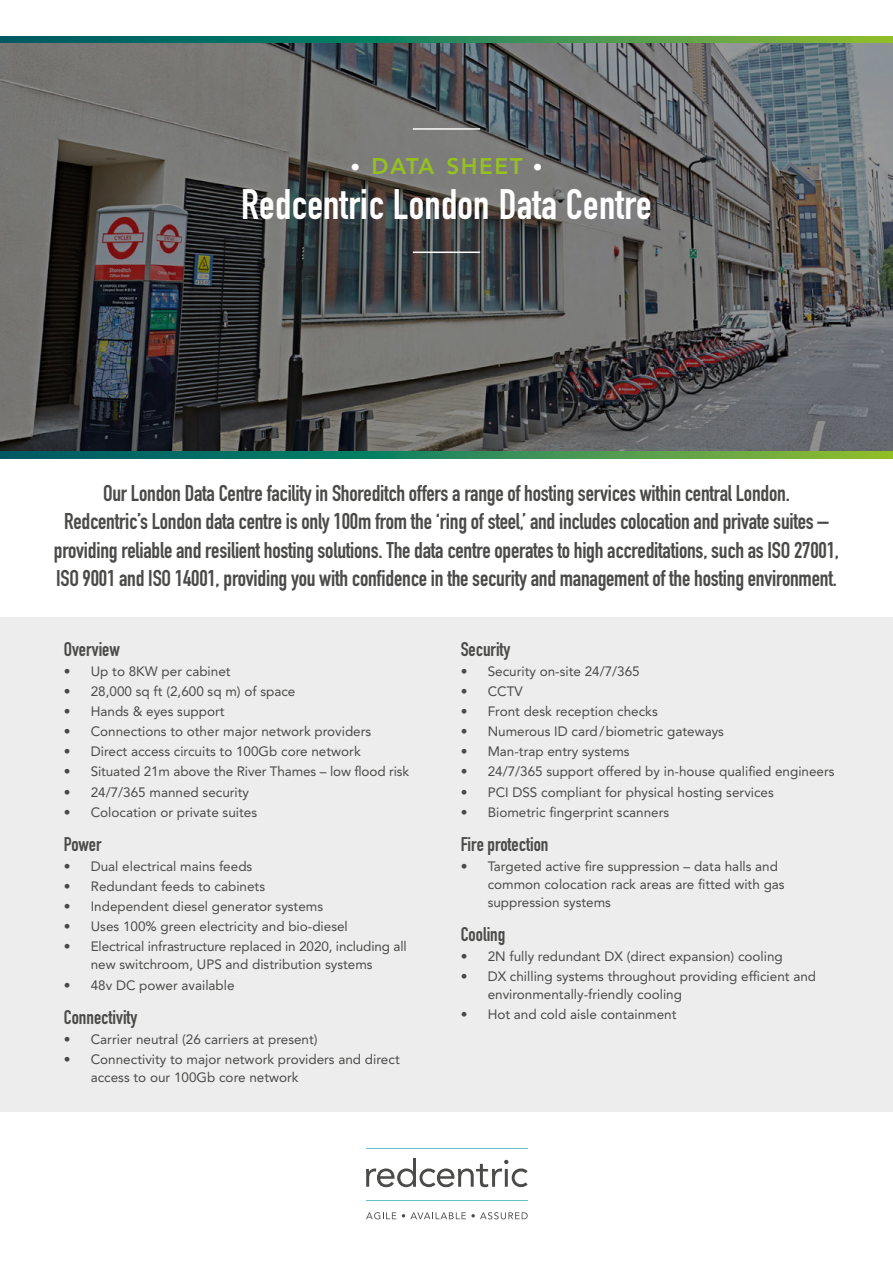
<style>
.page{position:relative;width:893px;height:1263px;background:#fff}
.page>*{position:absolute;margin:0;border:0;box-sizing:border-box;transform-origin:0 0}
.t1{font:42px "DIN Engschrift Std";letter-spacing:.005em;color:#fff}
.t2{font:22.5px/28.5px "DIN Engschrift Std";letter-spacing:-.01em;color:#4a4a49;text-align:center}
.t3{font:800 22.5px "Avenir LT Std";letter-spacing:.07em;color:#95c11f}
.t4{font:19.5px "DIN Engschrift Std";color:#4a4a49}
.t5{font:13.5px/18px "Avenir LT Std";color:#4a4a49}
.s1{font-size:19.5px;color:#fff}
</style>
<div class="page">
<div style="left:0;top:618px;width:893px;height:494px;background:#ededed"></div>
<svg style="left:0;top:43px;width:893px;height:409px;background:#5a5b5b"></svg>
<hr style="left:413px;top:128px;width:67px;height:2px;background:#fff">
<hr style="left:413px;top:252px;width:67px;height:1px;background:#fff">
<svg style="left:0;top:36px;width:893px;height:7px;background:#308955"></svg>
<svg style="left:0;top:452px;width:893px;height:6px;background:#308955"></svg>
<svg style="left:366px;top:1158px;width:162px;height:30px"></svg>
<svg style="left:366px;top:1212px;width:30px;height:7px"></svg>
<svg style="left:402px;top:1212px;width:126px;height:7px"></svg>
<hr style="left:366px;top:1200px;width:162px;height:1px;background:#64c2c7">
<hr style="left:366px;top:1148px;width:162px;height:1px;background:#64c2c7">
<h2 class="t3" style="left:350px;top:153px;width:194px"><span class="s1">•</span> DATA SHEET <span class="s1">•</span></h2>
<h1 class="t1" style="left:241px;top:180px;width:412px">Redcentric London Data Centre</h1>
<p class="t2" style="left:54px;top:479px;width:787px">Our London Data Centre facility in Shoreditch offers a range of hosting services within central London.<br>Redcentric’s London data centre is only 100m from the ‘ring of steel,’ and includes colocation and private suites – providing reliable and resilient hosting solutions. The data centre operates to high accreditations, such as ISO 27001, ISO 9001 and ISO 14001, providing you with confidence in the security and management of the hosting environment.</p>
<h3 class="t4" style="left:64px;top:637px;width:58px">Overview</h3>
<p class="t5" style="left:64px;top:662px;width:168px">• Up to 8KW per cabinet</p>
<p class="t5" style="left:64px;top:682px;width:233px">• 28,000 sq ft (2,600 sq m) of space</p>
<p class="t5" style="left:64px;top:702px;width:162px">• Hands &amp; eyes support</p>
<p class="t5" style="left:64px;top:723px;width:309px">• Connections to other major network providers</p>
<p class="t5" style="left:64px;top:743px;width:298px">• Direct access circuits to 100Gb core network</p>
<p class="t5" style="left:64px;top:763px;width:347px">• Situated 21m above the River Thames – low flood risk</p>
<p class="t5" style="left:64px;top:783px;width:187px">• 24/7/365 manned security</p>
<p class="t5" style="left:64px;top:803px;width:195px">• Colocation or private suites</p>
<h3 class="t4" style="left:64px;top:832px;width:39px">Power</h3>
<p class="t5" style="left:64px;top:857px;width:190px">• Dual electrical mains feeds</p>
<p class="t5" style="left:64px;top:877px;width:203px">• Redundant feeds to cabinets</p>
<p class="t5" style="left:64px;top:897px;width:261px">• Independent diesel generator systems</p>
<p class="t5" style="left:64px;top:918px;width:286px">• Uses 100% green electricity and bio-diesel</p>
<p class="t5" style="left:64px;top:938px;width:345px;text-align:center">• Electrical infrastructure replaced in 2020, including all new switchroom, UPS and distribution systems</p>
<p class="t5" style="left:64px;top:976px;width:172px">• 48v DC power available</p>
<h3 class="t4" style="left:64px;top:1005px;width:75px">Connectivity</h3>
<p class="t5" style="left:64px;top:1030px;width:255px">• Carrier neutral (26 carriers at present)</p>
<p class="t5" style="left:91px;top:1050px;width:310px;text-indent:-27px">• Connectivity to major network providers and direct access to our 100Gb core network</p>
<h3 class="t4" style="left:461px;top:637px;width:51px">Security</h3>
<p class="t5" style="left:461px;top:662px;width:181px">• Security on-site 24/7/365</p>
<p class="t5" style="left:461px;top:682px;width:64px">• CCTV</p>
<p class="t5" style="left:461px;top:702px;width:199px">• Front desk reception checks</p>
<p class="t5" style="left:461px;top:723px;width:265px">• Numerous ID card / biometric gateways</p>
<p class="t5" style="left:461px;top:743px;width:171px">• Man-trap entry systems</p>
<p class="t5" style="left:461px;top:763px;width:375px">• 24/7/365 support offered by in-house qualified engineers</p>
<p class="t5" style="left:461px;top:783px;width:315px">• PCI DSS compliant for physical hosting services</p>
<p class="t5" style="left:461px;top:803px;width:210px">• Biometric fingerprint scanners</p>
<h3 class="t4" style="left:461px;top:832px;width:89px">Fire protection</h3>
<p class="t5" style="left:488px;top:857px;width:298px;text-indent:-27px">• Targeted active fire suppression – data halls and common colocation rack areas are fitted with gas suppression systems</p>
<h3 class="t4" style="left:461px;top:922px;width:46px">Cooling</h3>
<p class="t5" style="left:461px;top:947px;width:324px">• 2N fully redundant DX (direct expansion) cooling</p>
<p class="t5" style="left:488px;top:967px;width:330px;text-indent:-27px">• DX chilling systems throughout providing efficient and environmentally-friendly cooling</p>
<p class="t5" style="left:461px;top:1006px;width:217px">• Hot and cold aisle containment</p>
</div>
